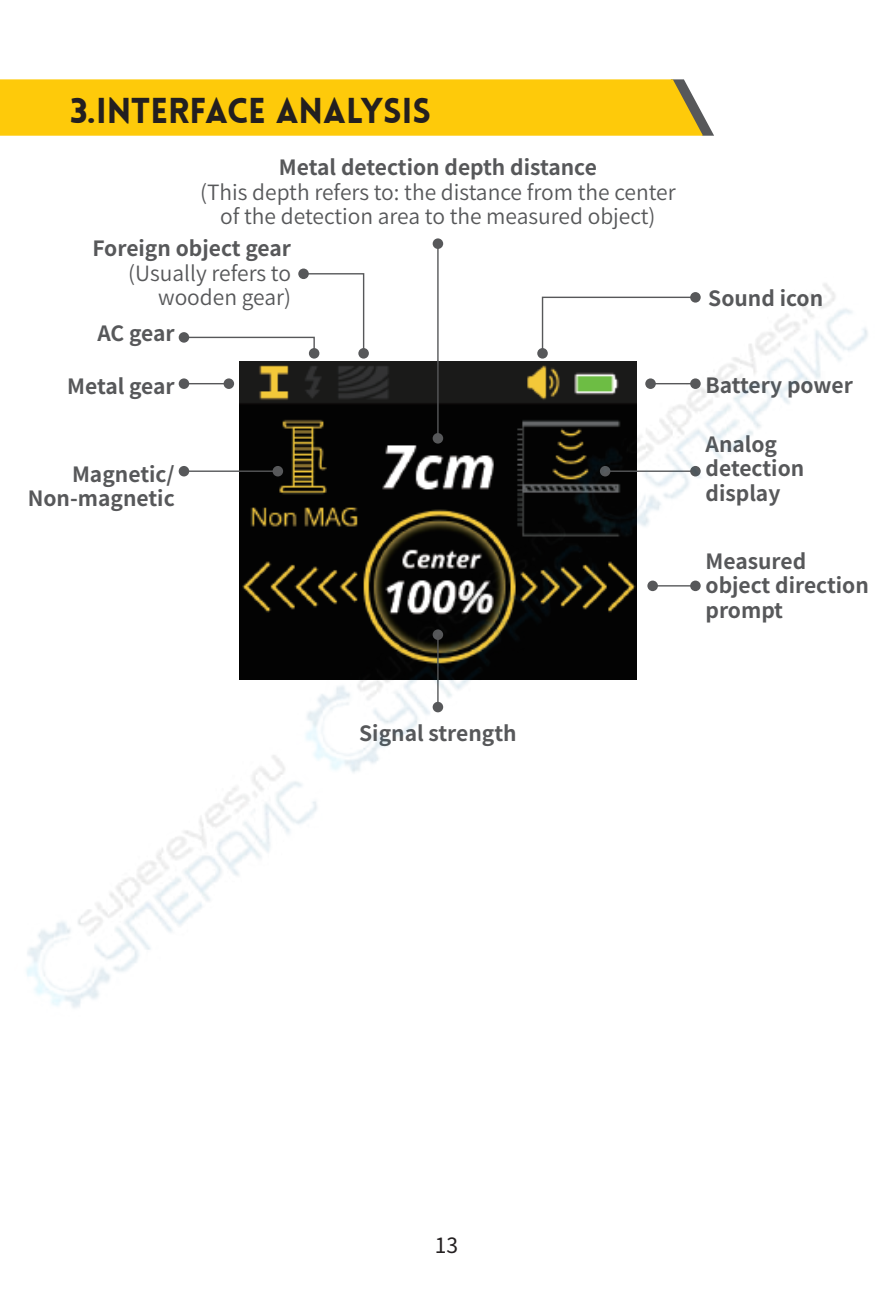
<style>
.page{position:relative;width:893px;height:1290px;background:#fff}
.page>*{position:absolute;margin:0;border:0;box-sizing:border-box;transform-origin:0 0}
.t1{font:900 35px "Lovelo";color:#231f20}
.t2{font:700 21px/24.5px "Source Han Sans CN";color:#57585a}
.t3{font:21px/24.5px "Source Han Sans CN";color:#57585a;text-align:right}
.t4{font:21px "Source Han Sans CN";color:#231f20}
</style>
<div class="page">
<img style="left:0;top:79px;width:868px;height:929px">
<h1 class="t1" style="left:70px;top:90px;width:362px">3.INTERFACE ANALYSIS</h1>
<p class="t2" style="left:279px;top:156px;width:319px">Metal detection depth distance</p>
<p class="t3" style="left:200px;top:180px;width:477px;text-align:center">(This depth refers to: the distance from the center of the detection area to the measured object)</p>
<p class="t2" style="left:92px;top:236px;width:200px">Foreign object gear</p>
<p class="t3" style="left:128px;top:261px;width:164px">(Usually refers to wooden gear)</p>
<p class="t2" style="left:97px;top:321px;width:79px">AC gear</p>
<p class="t2" style="left:67px;top:374px;width:109px">Metal gear</p>
<p class="t2" style="left:28px;top:462px;width:148px;text-align:right">Magnetic/<br>Non-magnetic</p>
<p class="t2" style="left:708px;top:286px;width:116px">Sound icon</p>
<p class="t2" style="left:705px;top:374px;width:149px">Battery power</p>
<p class="t2" style="left:705px;top:432px;width:100px">Analog detection display</p>
<p class="t2" style="left:705px;top:549px;width:165px">Measured object direction prompt</p>
<p class="t2" style="left:359px;top:721px;width:159px">Signal strength</p>
<p class="t4" style="left:435px;top:1234px;width:25px">13</p>
</div>
